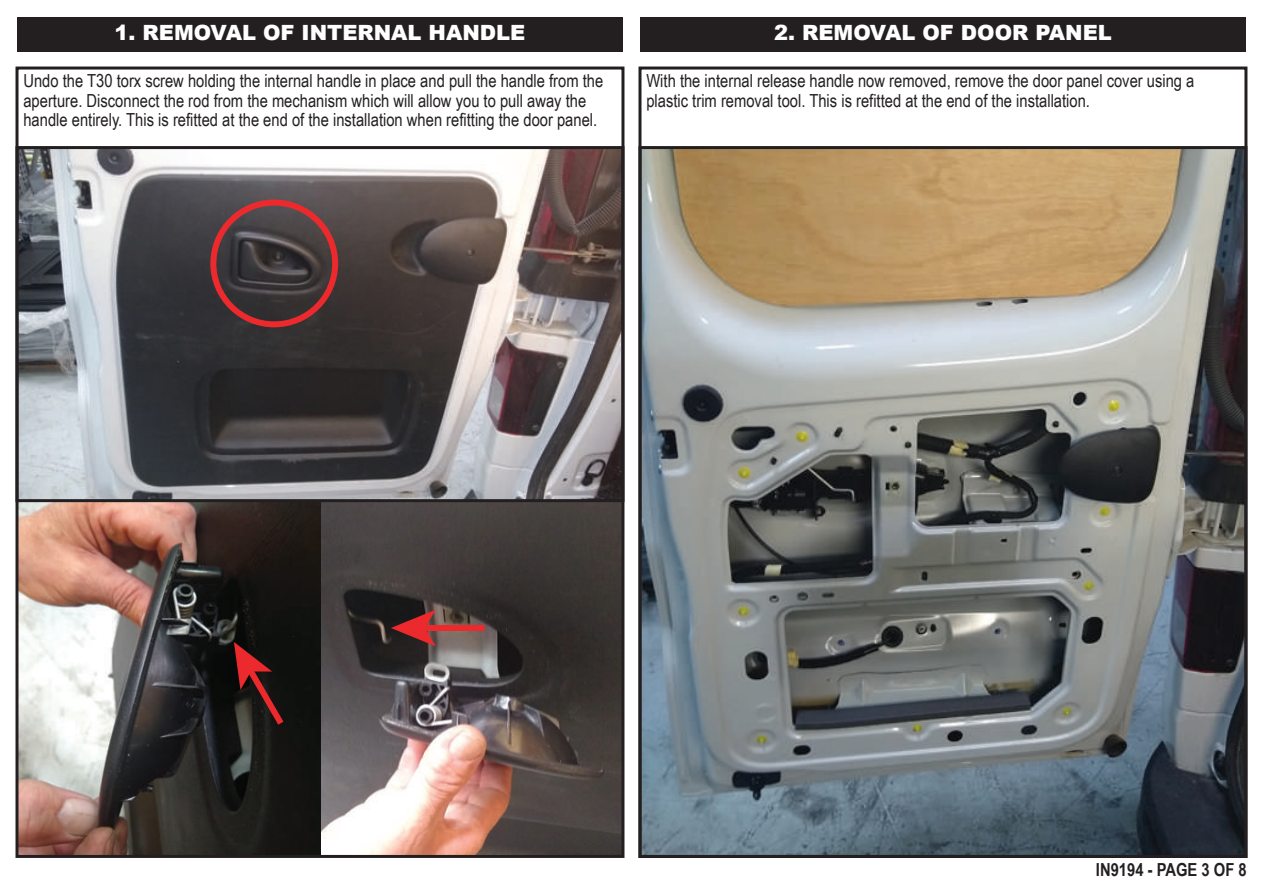
<style>
.page{position:relative;width:1263px;height:893px;background:#fff}
.page>*{position:absolute;margin:0;border:0;box-sizing:border-box;transform-origin:0 0}
.t1{font:900 21px "Arial";color:#fff}
.t2{font:18px/19.5px "Arial Narrow";color:#231f20}
.t3{font:700 18px "Arial Narrow";color:#231f20}
</style>
<div class="page">
<img style="left:321px;top:502px;width:299px;height:352px">
<img style="left:20px;top:502px;width:301px;height:352px">
<img style="left:20px;top:150px;width:600px;height:348px">
<img style="left:642px;top:150px;width:601px;height:704px">
<div style="left:17px;top:17px;width:606px;height:34px;background:#231f20"></div>
<div style="left:16px;top:146px;width:608px;height:356px;border:3px solid #231f20"></div>
<div style="left:16px;top:67px;width:608px;height:791px;border:3px solid #231f20"></div>
<div style="left:640px;top:17px;width:606px;height:34px;background:#231f20"></div>
<div style="left:638px;top:67px;width:609px;height:791px;border:3px solid #231f20"></div>
<div style="left:423px;top:625px;width:62px;height:6px;background:#ec2a2d"></div>
<svg style="left:391px;top:610px;width:45px;height:36px;background:#7b2628"></svg>
<svg style="left:234px;top:642px;width:55px;height:89px;background:#421c1a"></svg>
<div style="left:210px;top:200px;width:128px;height:127px;border:6px solid #ec2a2d;border-radius:50%"></div>
<p class="t1" style="left:115px;top:18px;width:412px">1. REMOVAL OF INTERNAL HANDLE</p>
<p class="t2" style="left:23px;top:71px;width:581px">Undo the T30 torx screw holding the internal handle in place and pull the handle from the aperture. Disconnect the rod from the mechanism which will allow you to pull away the handle entirely. This is refitted at the end of the installation when refitting the door panel.</p>
<p class="t1" style="left:774px;top:18px;width:339px">2. REMOVAL OF DOOR PANEL</p>
<p class="t2" style="left:646px;top:71px;width:550px">With the internal release handle now removed, remove the door panel cover using a plastic trim removal tool. This is refitted at the end of the installation.</p>
<p class="t3" style="left:1096px;top:856px;width:152px">IN9194 - PAGE 3 OF 8</p>
</div>
